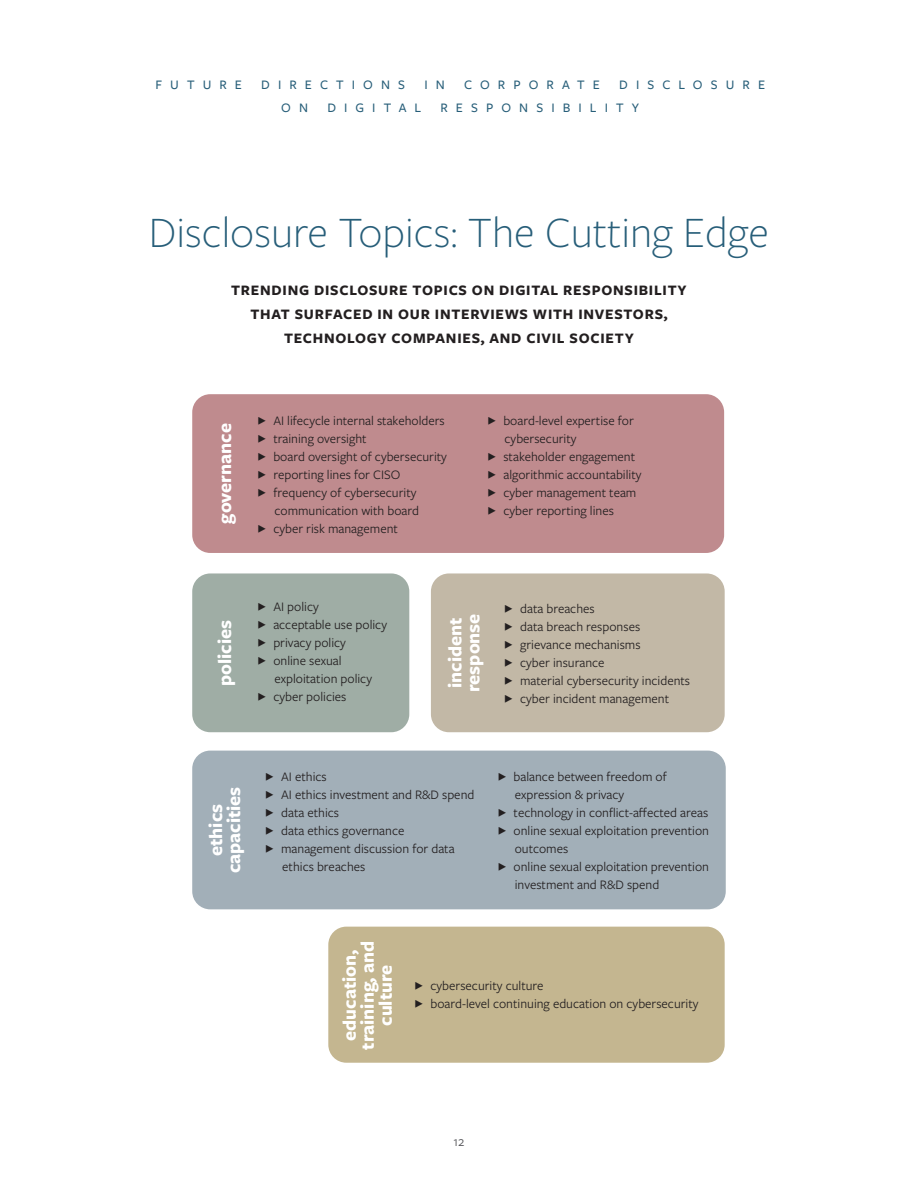
<style>
.page{position:relative;width:918px;height:1188px;background:#fff}
.page>*{position:absolute;margin:0;border:0;box-sizing:border-box;transform-origin:0 0}
.t1{font:300 45px "Freight Sans Pro";color:#275e79}
.t2{font:700 19.5px/18px "Freight Sans Pro";color:#fff;text-align:center}
.t3{font:700 15px/24px "Freight Sans Pro";letter-spacing:.05em;color:#231f20;text-align:center}
.t4{font:14.25px "Freight Sans Pro";color:#55565a}
.t5{font:13.5px/18px "Freight Sans Pro";color:#231f20}
.t6{font:500 13.5px "Freight Sans Pro";letter-spacing:.6em;color:#275e79}
</style>
<div class="page">
<div style="left:192px;top:394px;width:532px;height:159px;background:#bf8b8e;border-radius:18px"></div>
<div style="left:192px;top:751px;width:534px;height:158px;background:#a2afb8;border-radius:18px"></div>
<div style="left:192px;top:573px;width:217px;height:159px;background:#9fada5;border-radius:18px"></div>
<div style="left:328px;top:927px;width:397px;height:136px;background:#c4b690;border-radius:18px"></div>
<div style="left:431px;top:573px;width:294px;height:159px;background:#c2b8a6;border-radius:18px"></div>
<p class="t6" style="left:155px;top:76px;width:88px">FUTURE</p>
<p class="t6" style="left:261px;top:76px;width:145px">DIRECTIONS</p>
<p class="t6" style="left:424px;top:76px;width:22px">I N</p>
<p class="t6" style="left:464px;top:76px;width:137px">CORPORATE</p>
<p class="t6" style="left:619px;top:76px;width:147px">DISCLOSURE</p>
<p class="t6" style="left:281px;top:99px;width:28px">O N</p>
<p class="t6" style="left:327px;top:99px;width:95px">DIGITAL</p>
<p class="t6" style="left:441px;top:99px;width:200px">RESPONSIBILITY</p>
<h1 class="t1" style="left:149px;top:202px;width:622px">Disclosure Topics: The Cutting Edge</h1>
<p class="t3" style="left:231px;top:277px;width:457px">TRENDING DISCLOSURE TOPICS ON DIGITAL RESPONSIBILITY<br>THAT SURFACED IN OUR INTERVIEWS WITH INVESTORS,<br>TECHNOLOGY COMPANIES, AND CIVIL SOCIETY</p>
<h2 class="t2" style="left:215px;top:524px;width:102px;rotate:-90deg">governance</h2>
<p class="t5" style="left:256px;top:411px;width:190px">F AI lifecycle internal stakeholders</p>
<p class="t5" style="left:256px;top:429px;width:112px">F training oversight</p>
<p class="t5" style="left:256px;top:447px;width:192px">F board oversight of cybersecurity</p>
<p class="t5" style="left:256px;top:465px;width:145px">F reporting lines for CISO</p>
<p class="t5" style="left:256px;top:483px;width:162px">F frequency of cybersecurity</p>
<p class="t5" style="left:274px;top:501px;width:146px">communication with board</p>
<p class="t5" style="left:256px;top:519px;width:143px">F cyber risk management</p>
<p class="t5" style="left:487px;top:411px;width:149px">F board-level expertise for</p>
<p class="t5" style="left:505px;top:429px;width:74px">cybersecurity</p>
<p class="t5" style="left:487px;top:447px;width:150px">F stakeholder engagement</p>
<p class="t5" style="left:487px;top:465px;width:157px">F algorithmic accountability</p>
<p class="t5" style="left:487px;top:483px;width:151px">F cyber management team</p>
<p class="t5" style="left:487px;top:501px;width:129px">F cyber reporting lines</p>
<h2 class="t2" style="left:215px;top:686px;width:67px;rotate:-90deg">policies</h2>
<p class="t5" style="left:256px;top:597px;width:132px">F AI policy<br>F acceptable use policy<br>F privacy policy<br>F online sexual</p>
<p class="t5" style="left:256px;top:669px;width:117px;text-indent:18px">exploitation policy<br>F cyber policies</p>
<h2 class="t2" style="left:446px;top:692px;width:80px;text-align:left;rotate:-90deg">incident response</h2>
<p class="t5" style="left:503px;top:599px;width:188px">F data breaches<br>F data breach responses<br>F grievance mechanisms<br>F cyber insurance<br>F material cybersecurity incidents<br>F cyber incident management</p>
<h2 class="t2" style="left:206px;top:873px;width:88px;rotate:-90deg">ethics capacities</h2>
<p class="t5" style="left:264px;top:767px;width:64px">F AI ethics</p>
<p class="t5" style="left:264px;top:785px;width:212px">F AI ethics investment and R&amp;D spend</p>
<p class="t5" style="left:264px;top:803px;width:76px">F data ethics</p>
<p class="t5" style="left:264px;top:821px;width:142px">F data ethics governance</p>
<p class="t5" style="left:264px;top:839px;width:192px">F management discussion for data</p>
<p class="t5" style="left:282px;top:857px;width:85px">ethics breaches</p>
<p class="t5" style="left:497px;top:767px;width:172px">F balance between freedom of</p>
<p class="t5" style="left:515px;top:785px;width:111px">expression &amp; privacy</p>
<p class="t5" style="left:497px;top:803px;width:213px">F technology in conflict-affected areas</p>
<p class="t5" style="left:497px;top:821px;width:214px">F online sexual exploitation prevention</p>
<p class="t5" style="left:515px;top:839px;width:55px">outcomes</p>
<p class="t5" style="left:497px;top:857px;width:214px">F online sexual exploitation prevention</p>
<p class="t5" style="left:515px;top:875px;width:146px">investment and R&amp;D spend</p>
<h2 class="t2" style="left:340px;top:1050px;width:111px;rotate:-90deg">education, training, and culture</h2>
<p class="t5" style="left:414px;top:976px;width:287px">F cybersecurity culture<br>F board-level continuing education on cybersecurity</p>
<p class="t4" style="left:453px;top:1132px;width:12px">12</p>
</div>
